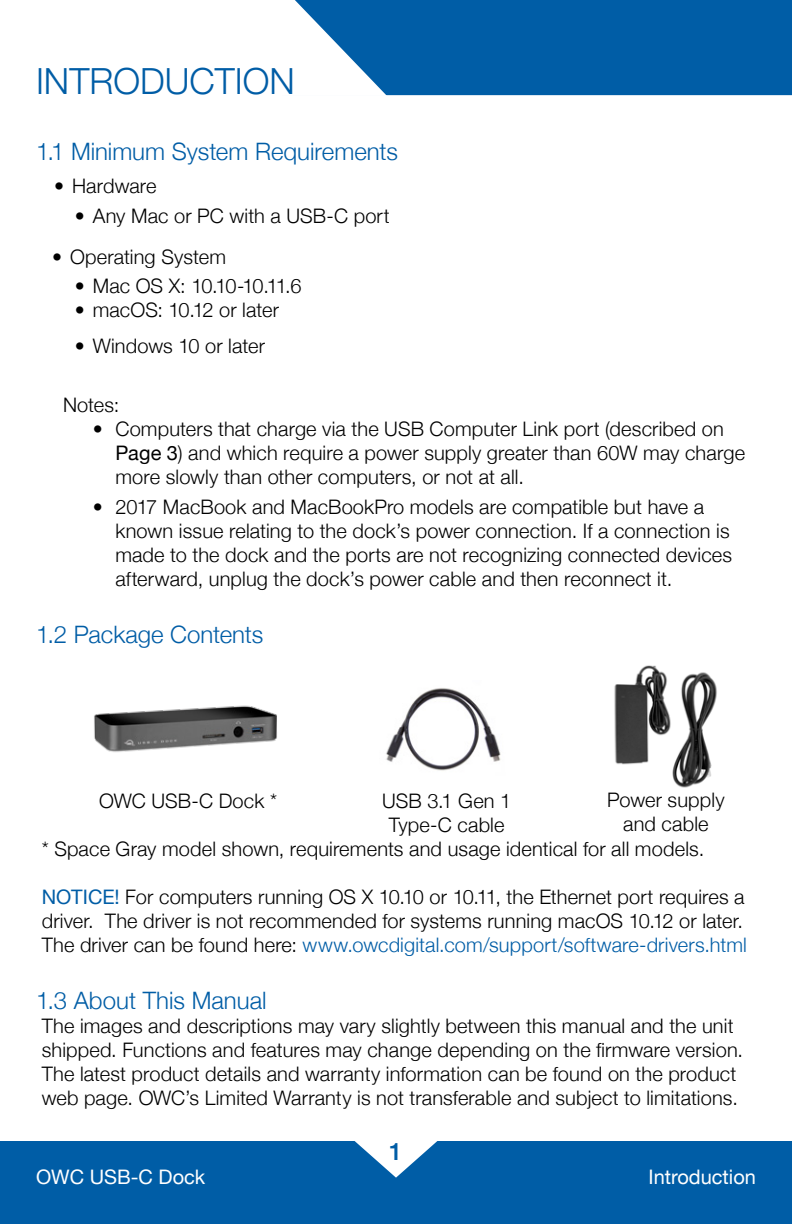
<style>
.page{position:relative;width:792px;height:1224px;background:#fff}
.page>*{position:absolute;margin:0;border:0;box-sizing:border-box;transform-origin:0 0}
.t1{font:300 36px "Helvetica Neue";color:#005da6}
.Subhead_Paragraph{font:300 24px "Helvetica Neue";color:#005da6}
.t2{font:500 24px "Helvetica Neue";color:#005da6}
.Header_Paragraph{font:300 20px/24px "Helvetica Neue";letter-spacing:.005em;color:#000}
.t3{font:20px "Helvetica Neue";color:#fff}
.Header_Paragraph-2{font:300 20px "Helvetica Neue";letter-spacing:-.055em;color:#000}
.Subhead_Paragraph-2{font:300 20px "Helvetica Neue";color:#000}
.s1{font-weight:400}
.s2{font-weight:400;color:#005da6}
.s3{color:#005da6}
</style>
<div class="page">
<div style="left:0;top:1142px;width:792px;height:82px;background:#005da6"></div>
<svg style="left:354px;top:1141px;width:84px;height:37px"></svg>
<img style="left:614px;top:665px;width:103px;height:123px">
<img style="left:94px;top:705px;width:183px;height:47px">
<img style="left:386px;top:688px;width:115px;height:83px">
<div style="left:387px;top:0;width:405px;height:95px;background:#005da6"></div>
<svg style="left:295px;top:0;width:92px;height:96px"></svg>
<p class="t1" style="left:36px;top:52px;width:260px">INTRODUCTION</p>
<p class="Subhead_Paragraph" style="left:36px;top:132px;width:363px">1.1 Minimum System Requirements</p>
<p class="Header_Paragraph" style="left:54px;top:173px;width:104px">• Hardware</p>
<p class="Header_Paragraph" style="left:75px;top:202px;width:316px">• Any Mac or PC with a USB-C port</p>
<p class="Header_Paragraph" style="left:52px;top:243px;width:175px">• Operating System</p>
<p class="Header_Paragraph-2" style="left:75px;top:270px;width:228px">• Mac OS X: 10.10-10.11.6</p>
<p class="Header_Paragraph" style="left:75px;top:297px;width:206px">• macOS: 10.12 or later</p>
<p class="Header_Paragraph" style="left:75px;top:332px;width:192px">• Windows 10 or later</p>
<p class="Subhead_Paragraph-2" style="left:63px;top:389px;width:58px">Notes:</p>
<p class="Header_Paragraph" style="left:115px;top:416px;width:631px;text-indent:-23px">• Computers that charge via the USB Computer Link port (described on<br><span class="s1">Page 3</span>) and which require a power supply greater than 60W may charge more slowly than other computers, or not at all.</p>
<p class="Header_Paragraph" style="left:115px;top:493px;width:618px;text-indent:-23px">• 2017 MacBook and MacBookPro models are compatible but have a known issue relating to the dock’s power connection. If a connection is made to the dock and the ports are not recognizing connected devices afterward, unplug the dock’s power cable and then reconnect it.</p>
<p class="Subhead_Paragraph" style="left:36px;top:616px;width:229px">1.2 Package Contents</p>
<p class="Header_Paragraph" style="left:99px;top:787px;width:179px">OWC USB-C Dock *</p>
<p class="Header_Paragraph" style="left:382px;top:787px;width:131px;text-align:center">USB 3.1 Gen 1<br>Type-C cable</p>
<p class="Header_Paragraph" style="left:607px;top:786px;width:119px">Power supply</p>
<p class="Header_Paragraph" style="left:623px;top:810px;width:87px">and cable</p>
<p class="Header_Paragraph" style="left:42px;top:835px;width:664px">* Space Gray model shown, requirements and usage identical for all models.</p>
<p class="Header_Paragraph" style="left:42px;top:883px;width:707px"><span class="s2">NOTICE!</span> For computers running OS X 10.10 or 10.11, the Ethernet port requires a driver. The driver is not recommended for systems running macOS 10.12 or later.<br>The driver can be found here: <span class="s3">www.owcdigital.com/support/software-drivers.html</span></p>
<p class="Subhead_Paragraph" style="left:36px;top:982px;width:232px">1.3 About This Manual</p>
<p class="Header_Paragraph" style="left:42px;top:1013px;width:703px">The images and descriptions may vary slightly between this manual and the unit shipped. Functions and features may change depending on the firmware version.<br>The latest product details and warranty information can be found on the product web page. OWC’s Limited Warranty is not transferable and subject to limitations.</p>
<p class="t2" style="left:389px;top:1132px;width:15px">1</p>
<p class="t3" style="left:36px;top:1162px;width:171px">OWC USB-C Dock</p>
<p class="t3" style="left:649px;top:1162px;width:109px">Introduction</p>
</div>
